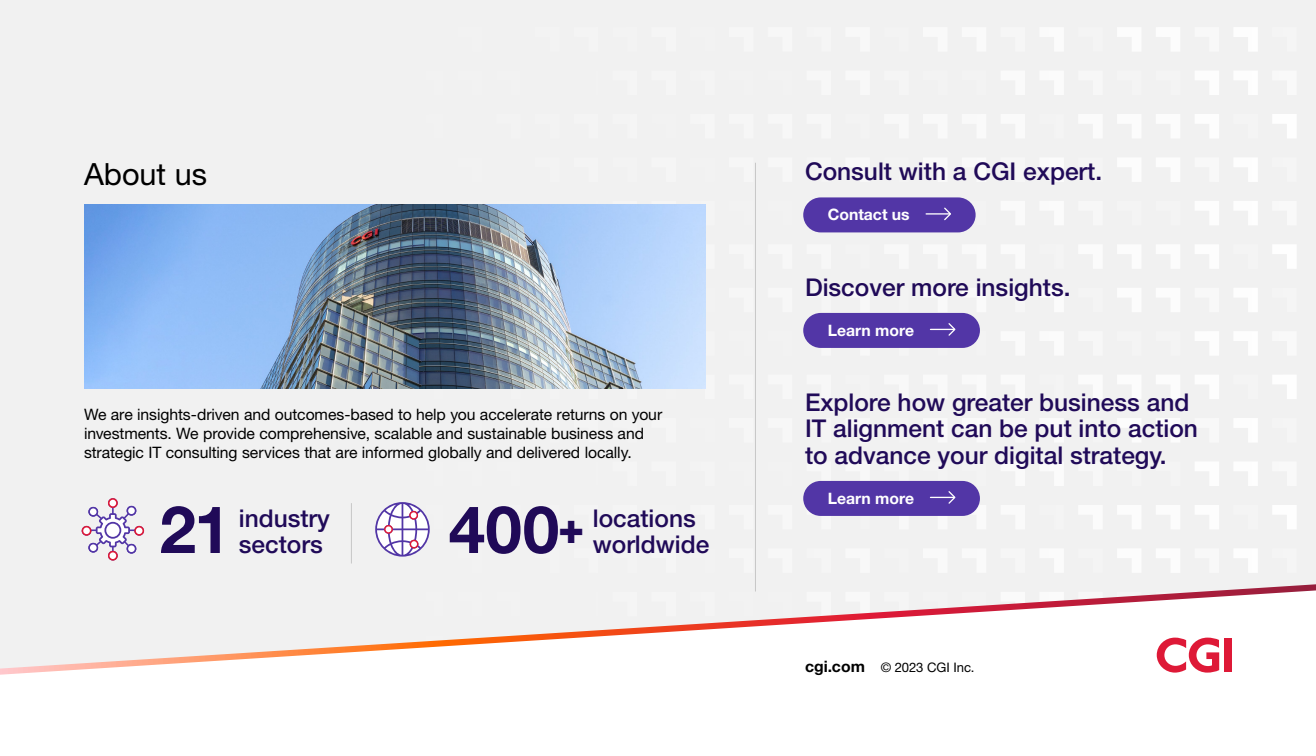
<style>
.page{position:relative;width:1316px;height:756px;background:#f1f1f1}
.page>*{position:absolute;margin:0;border:0;box-sizing:border-box;transform-origin:0 0}
.t1{font:700 65.62px "Helvetica Neue LT Pro";color:#200a58}
.TITRES_H2{font:30.62px "Helvetica Neue LT Pro";color:#000}
.GRAPHIQUES_Faux_Titre{font:500 24.5px/26.2px "Helvetica Neue LT Pro";color:#200a58}
.TEXTE_Texte{font:15.75px/19.2px "Helvetica Neue LT Pro";letter-spacing:-.005em;color:#000}
.GRAPHIQUES_Link_-_Visible_button{font:700 15.75px "Helvetica Neue LT Pro";color:#fff}
.TEXTE_Texte-2{font:13.12px "Helvetica Neue LT Pro";letter-spacing:-.005em;color:#000}
.s1{font-weight:700;font-size:65.62px}
.s2{font-weight:800;font-size:43.75px}
.s3{font-weight:700;font-size:15.75px}
</style>
<div class="page">
<svg style="left:380px;top:204px;width:24px;height:1px"></svg>
<svg style="left:380px;top:388px;width:24px;height:1px"></svg>
<svg style="left:419px;top:204px;width:24px;height:1px"></svg>
<svg style="left:419px;top:388px;width:24px;height:1px"></svg>
<svg style="left:457px;top:204px;width:25px;height:1px"></svg>
<svg style="left:457px;top:388px;width:25px;height:1px"></svg>
<svg style="left:496px;top:204px;width:25px;height:1px"></svg>
<svg style="left:496px;top:388px;width:25px;height:1px"></svg>
<svg style="left:535px;top:204px;width:24px;height:1px"></svg>
<svg style="left:535px;top:388px;width:24px;height:1px"></svg>
<svg style="left:613px;top:204px;width:24px;height:1px"></svg>
<svg style="left:613px;top:388px;width:24px;height:1px"></svg>
<svg style="left:651px;top:204px;width:25px;height:1px"></svg>
<svg style="left:651px;top:388px;width:25px;height:1px"></svg>
<svg style="left:705px;top:244px;width:1px;height:25px"></svg>
<svg style="left:690px;top:204px;width:16px;height:21px"></svg>
<svg style="left:690px;top:375px;width:16px;height:14px"></svg>
<svg style="left:705px;top:288px;width:1px;height:24px"></svg>
<svg style="left:705px;top:331px;width:1px;height:25px"></svg>
<svg style="left:574px;top:204px;width:24px;height:1px"></svg>
<svg style="left:574px;top:388px;width:24px;height:1px"></svg>
<svg style="left:845px;top:480px;width:15px;height:1px"></svg>
<svg style="left:884px;top:480px;width:15px;height:1px"></svg>
<svg style="left:1118px;top:114px;width:23px;height:24px"></svg>
<svg style="left:1118px;top:28px;width:23px;height:23px"></svg>
<svg style="left:1118px;top:245px;width:23px;height:23px"></svg>
<svg style="left:1118px;top:158px;width:23px;height:23px"></svg>
<svg style="left:1118px;top:375px;width:23px;height:24px"></svg>
<svg style="left:1118px;top:288px;width:23px;height:24px"></svg>
<svg style="left:1118px;top:505px;width:23px;height:24px"></svg>
<svg style="left:1118px;top:419px;width:23px;height:23px"></svg>
<svg style="left:1118px;top:549px;width:23px;height:23px"></svg>
<svg style="left:1156px;top:114px;width:24px;height:24px"></svg>
<svg style="left:1156px;top:28px;width:24px;height:23px"></svg>
<svg style="left:1156px;top:245px;width:24px;height:23px"></svg>
<svg style="left:1156px;top:158px;width:24px;height:24px"></svg>
<svg style="left:1156px;top:375px;width:24px;height:24px"></svg>
<svg style="left:1156px;top:288px;width:24px;height:24px"></svg>
<svg style="left:1156px;top:505px;width:24px;height:24px"></svg>
<svg style="left:1156px;top:418px;width:24px;height:24px"></svg>
<svg style="left:1156px;top:549px;width:24px;height:23px"></svg>
<svg style="left:1195px;top:114px;width:24px;height:24px"></svg>
<svg style="left:1195px;top:71px;width:24px;height:24px"></svg>
<svg style="left:1195px;top:245px;width:24px;height:23px"></svg>
<svg style="left:1195px;top:201px;width:24px;height:24px"></svg>
<svg style="left:1195px;top:375px;width:24px;height:24px"></svg>
<svg style="left:1195px;top:332px;width:24px;height:23px"></svg>
<svg style="left:1195px;top:505px;width:24px;height:24px"></svg>
<svg style="left:1195px;top:462px;width:24px;height:24px"></svg>
<svg style="left:1234px;top:27px;width:24px;height:24px"></svg>
<svg style="left:1234px;top:71px;width:24px;height:24px"></svg>
<svg style="left:1234px;top:158px;width:24px;height:24px"></svg>
<svg style="left:1234px;top:201px;width:24px;height:24px"></svg>
<svg style="left:1234px;top:288px;width:24px;height:24px"></svg>
<svg style="left:1234px;top:332px;width:24px;height:23px"></svg>
<svg style="left:1234px;top:418px;width:24px;height:24px"></svg>
<svg style="left:1234px;top:462px;width:24px;height:24px"></svg>
<svg style="left:1234px;top:549px;width:24px;height:24px"></svg>
<svg style="left:1273px;top:114px;width:23px;height:24px"></svg>
<svg style="left:1273px;top:245px;width:23px;height:24px"></svg>
<svg style="left:1273px;top:375px;width:23px;height:24px"></svg>
<svg style="left:1273px;top:505px;width:23px;height:24px"></svg>
<div style="left:0;top:678px;width:1316px;height:78px;background:#fff"></div>
<svg style="left:0;top:584px;width:1316px;height:94px"></svg>
<hr style="left:755px;top:163px;width:1px;height:429px;background:#c7c7c7">
<hr style="left:351px;top:503px;width:1px;height:61px;background:#c7c7c7">
<svg style="left:1156px;top:635px;width:63px;height:38px"></svg>
<div style="left:1225px;top:638px;width:7px;height:34px;background:#de1937"></div>
<img style="left:84px;top:205px;width:621px;height:183px">
<div style="left:803px;top:197px;width:173px;height:35px;background:#5236a6;border-radius:17px"></div>
<div style="left:803px;top:313px;width:177px;height:35px;background:#5236a6;border-radius:17px"></div>
<div style="left:803px;top:481px;width:177px;height:35px;background:#5236a6;border-radius:17px"></div>
<svg style="left:925px;top:207px;width:26px;height:14px"></svg>
<svg style="left:923px;top:322px;width:57px;height:26px"></svg>
<svg style="left:923px;top:480px;width:57px;height:36px"></svg>
<svg style="left:82px;top:498px;width:62px;height:63px"></svg>
<svg style="left:375px;top:502px;width:55px;height:55px"></svg>
<h2 class="TITRES_H2" style="left:84px;top:155px;width:125px">About us</h2>
<p class="GRAPHIQUES_Faux_Titre" style="left:805px;top:158px;width:299px">Consult with a CGI expert.</p>
<p class="GRAPHIQUES_Link_-_Visible_button" style="left:828px;top:205px;width:83px">Contact us</p>
<p class="TEXTE_Texte" style="left:84px;top:404px;width:580px">We are insights-driven and outcomes-based to help you accelerate returns on your investments. We provide comprehensive, scalable and sustainable business and strategic IT consulting services that are informed globally and delivered locally.</p>
<p class="t1" style="left:160px;top:488px;width:72px">21</p>
<p class="GRAPHIQUES_Faux_Titre" style="left:239px;top:505px;width:93px">industry sectors</p>
<p class="GRAPHIQUES_Faux_Titre" style="left:593px;top:505px;width:118px;text-indent:-144px"><span class="s1">400</span><span class="s2">+</span> locations worldwide</p>
<p class="GRAPHIQUES_Faux_Titre" style="left:805px;top:274px;width:267px">Discover more insights.</p>
<p class="GRAPHIQUES_Link_-_Visible_button" style="left:828px;top:320px;width:88px">Learn more</p>
<p class="GRAPHIQUES_Faux_Titre" style="left:805px;top:389px;width:395px">Explore how greater business and<br>IT alignment can be put into action to advance your digital strategy.</p>
<p class="GRAPHIQUES_Link_-_Visible_button" style="left:828px;top:488px;width:88px">Learn more</p>
<p class="TEXTE_Texte-2" style="left:805px;top:659px;width:171px"><span class="s3">cgi.com</span> © 2023 CGI Inc.</p>
</div>
